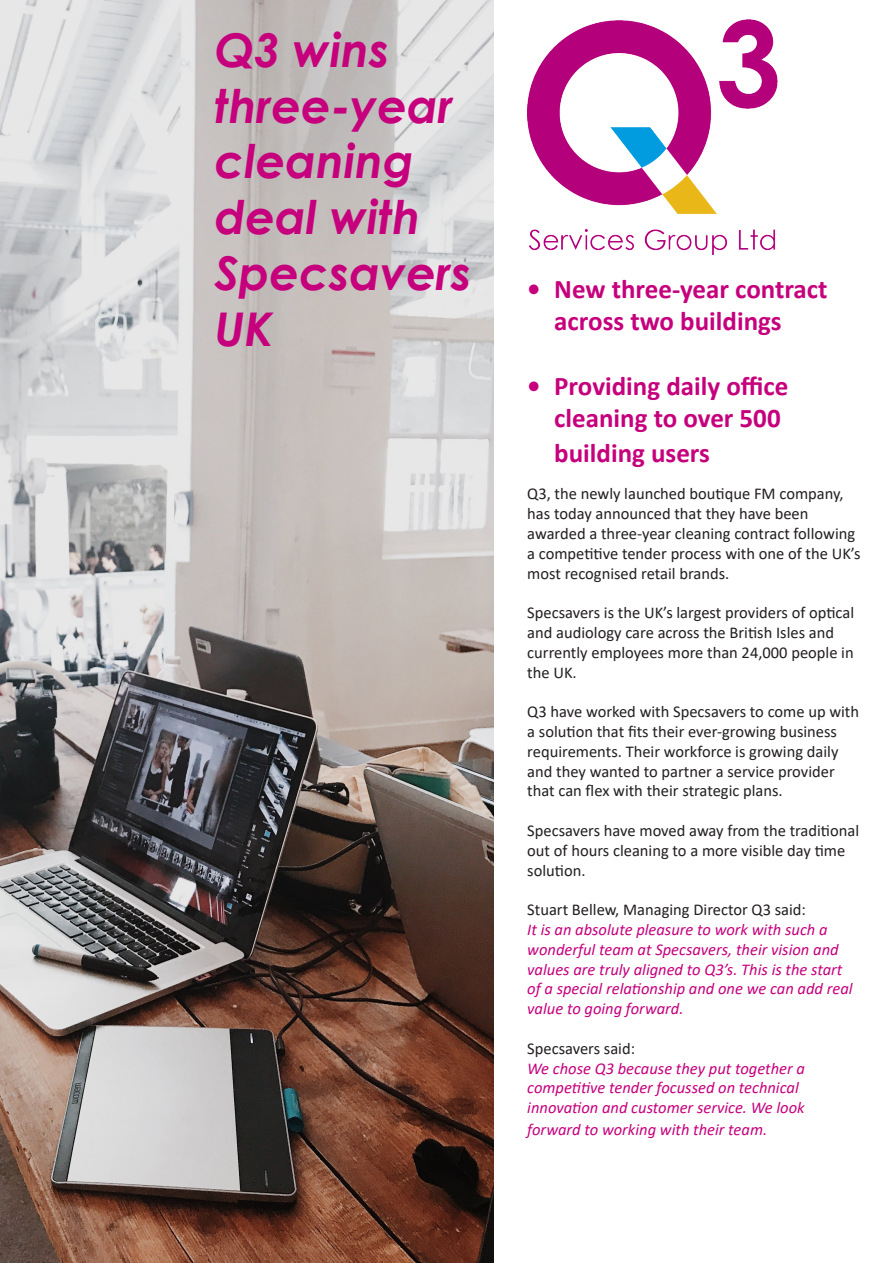
<style>
.page{position:relative;width:893px;height:1263px;background:#fff}
.page>*{position:absolute;margin:0;border:0;box-sizing:border-box;transform-origin:0 0}
.t1{font:italic 700 46.5px/55.8px "Century Gothic";color:#c6007d}
.t2{font:700 27px/33.3px "Calibri";color:#c6007d}
.t3{font:16.5px/19.8px "Calibri";color:#231f20}
.t4{font:italic 16.5px/19.8px "Calibri";color:#c6007d}
</style>
<div class="page">
<img style="left:0;top:0;width:493px;height:1263px">
<img style="left:527px;top:20px;width:251px;height:235px">
<p class="t1" style="left:215px;top:20px;width:258px">Q3 wins three-year cleaning deal with<br>Specsavers<br>UK</p>
<p class="t2" style="left:554px;top:272px;width:275px;line-height:32.4px;text-indent:-27px">• New three-year contract across two buildings</p>
<p class="t2" style="left:554px;top:369px;width:236px;text-indent:-27px">• Providing daily office cleaning to over 500 building users</p>
<p class="t3" style="left:527px;top:483px;width:335px">Q3, the newly launched boutique FM company, has today announced that they have been awarded a three-year cleaning contract following a competitive tender process with one of the UK’s most recognised retail brands.</p>
<p class="t3" style="left:527px;top:602px;width:328px">Specsavers is the UK’s largest providers of optical and audiology care across the British Isles and currently employees more than 24,000 people in the UK.</p>
<p class="t3" style="left:527px;top:701px;width:333px">Q3 have worked with Specsavers to come up with a solution that fits their ever-growing business requirements. Their workforce is growing daily and they wanted to partner a service provider that can flex with their strategic plans.</p>
<p class="t3" style="left:527px;top:820px;width:333px">Specsavers have moved away from the traditional out of hours cleaning to a more visible day time solution.</p>
<p class="t3" style="left:527px;top:899px;width:280px">Stuart Bellew, Managing Director Q3 said:</p>
<p class="t4" style="left:527px;top:919px;width:327px">It is an absolute pleasure to work with such a wonderful team at Specsavers, their vision and values are truly aligned to Q3’s. This is the start of a special relationship and one we can add real value to going forward.</p>
<p class="t3" style="left:527px;top:1038px;width:109px">Specsavers said:</p>
<p class="t4" style="left:527px;top:1057px;width:279px">We chose Q3 because they put together a competitive tender focussed on technical innovation and customer service. We look</p>
<p class="t4" style="left:527px;top:1119px;width:241px">forward to working with their team.</p>
</div>
